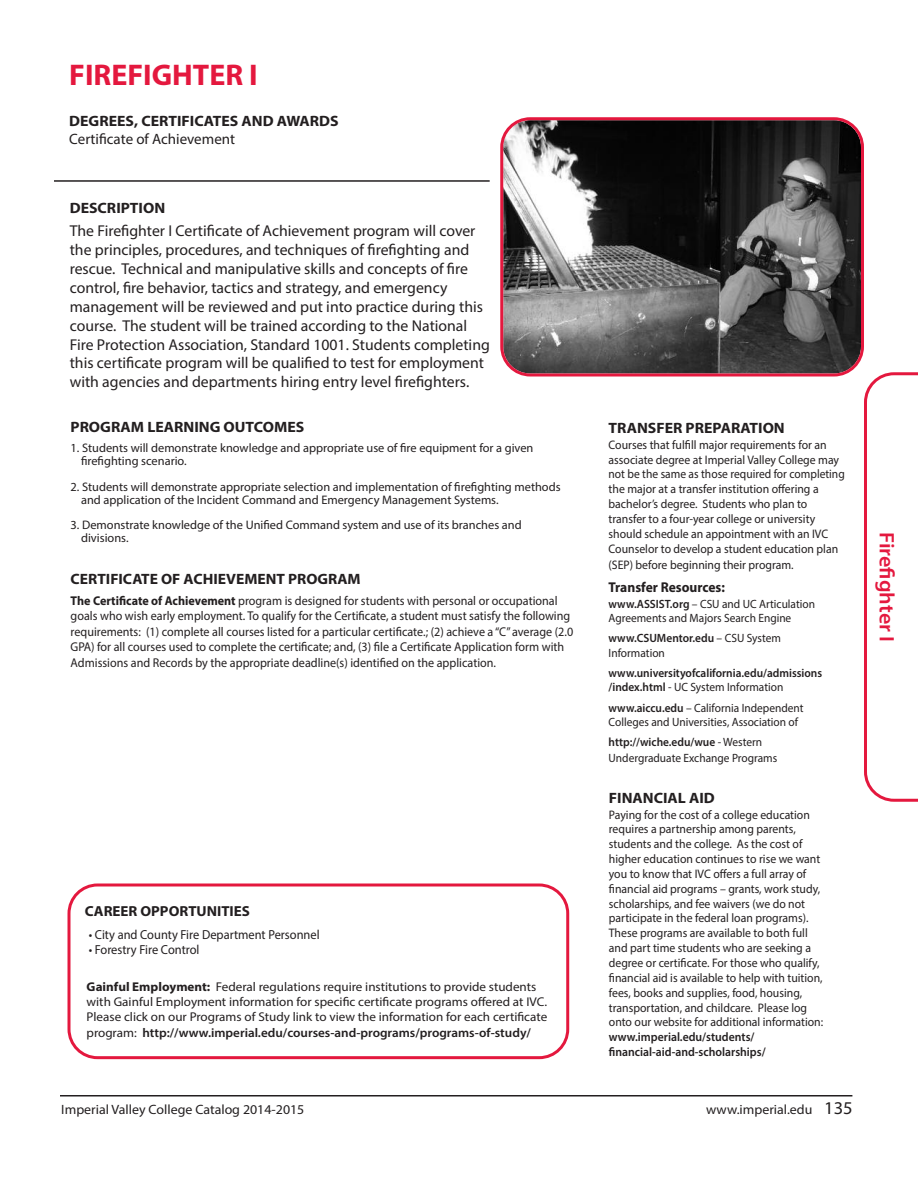
<style>
.page{position:relative;width:918px;height:1188px;background:#fff}
.page>*{position:absolute;margin:0;border:0;box-sizing:border-box;transform-origin:0 0}
.t1{font:700 30px "Myriad Pro";color:#e4183e}
.t2{font:600 21px "Myriad Pro";color:#e4183e;scale:1.05 1}
.t3{font:15.75px/18.9px "Myriad Pro";color:#231f20}
.t4{font:700 15px "Myriad Pro";color:#231f20;scale:1.05 1}
.t5{font:700 15px "Myriad Pro";color:#231f20;scale:1.04 1}
.t6{font:15px "Myriad Pro";color:#231f20}
.t7{font:700 14.55px "Myriad Pro";color:#231f20}
.t8{font:700 14.25px "Myriad Pro";color:#231f20;scale:.95 1}
.t9{font:13.5px "Myriad Pro";color:#231f20}
.t10{font:13.05px "Myriad Pro";color:#231f20;scale:.95 1}
.t11{font:12.75px/15.3px "Myriad Pro";color:#231f20;scale:.95 1}
.t12{font:12.75px/15.3px "Myriad Pro";color:#231f20}
.t13{font:12.3px/14.9px "Myriad Pro";color:#231f20;scale:.95 1}
.t14{font:12.3px/12.8px "Myriad Pro";color:#231f20}
.t15{font:600 12.3px/14.9px "Myriad Pro";color:#231f20;scale:.95 1}
.t16{font:12px/14.4px "Myriad Pro";color:#231f20;scale:.95 1}
.t17{font:600 12px/14.4px "Myriad Pro";color:#231f20;scale:.95 1}
.s1{font-weight:700}
.s2{font-weight:600}
.s3{font-weight:400}
.s4{font-size:18px}
</style>
<div class="page">
<svg style="left:68px;top:884px;width:501px;height:175px"></svg>
<hr style="left:54px;top:180px;width:436px;height:2px;background:#231f20">
<svg style="left:500px;top:117px;width:364px;height:259px;background:#595253"></svg>
<hr style="left:60px;top:1095px;width:792px;height:2px;background:#231f20">
<svg style="left:864px;top:372px;width:54px;height:430px"></svg>
<h1 class="t1" style="left:69px;top:64px;width:190px">FIREFIGHTER I</h1>
<p class="t4" style="left:69px;top:115px;width:258px">DEGREES, CERTIFICATES AND AWARDS</p>
<p class="t6" style="left:69px;top:133px;width:167px">Certificate of Achievement</p>
<p class="t4" style="left:70px;top:202px;width:92px">DESCRIPTION</p>
<p class="t3" style="left:70px;top:223px;width:422px">The Firefighter I Certificate of Achievement program will cover the principles, procedures, and techniques of firefighting and rescue. Technical and manipulative skills and concepts of fire control, fire behavior, tactics and strategy, and emergency management will be reviewed and put into practice during this course. The student will be trained according to the National Fire Protection Association, Standard 1001. Students completing this certificate program will be qualified to test for employment with agencies and departments hiring entry level firefighters.</p>
<p class="t4" style="left:71px;top:421px;width:224px">PROGRAM LEARNING OUTCOMES</p>
<p class="t14" style="left:81px;top:443px;width:454px;text-indent:-10px">1. Students will demonstrate knowledge and appropriate use of fire equipment for a given firefighting scenario.</p>
<p class="t14" style="left:81px;top:481px;width:481px;text-indent:-10px">2. Students will demonstrate appropriate selection and implementation of firefighting methods and application of the Incident Command and Emergency Management Systems.</p>
<p class="t14" style="left:81px;top:520px;width:442px;text-indent:-10px">3. Demonstrate knowledge of the Unified Command system and use of its branches and divisions.</p>
<p class="t5" style="left:71px;top:574px;width:280px">CERTIFICATE OF ACHIEVEMENT PROGRAM</p>
<p class="t11" style="left:71px;top:594px;width:531px"><span class="s1">The Certificate of Achievement</span> program is designed for students with personal or occupational goals who wish early employment. To qualify for the Certificate, a student must satisfy the following requirements: (1) complete all courses listed for a particular certificate.; (2) achieve a “C” average (2.0<br>GPA) for all courses used to complete the certificate; and, (3) file a Certificate Application form with</p>
<p class="t11" style="left:71px;top:657px;width:449px">Admissions and Records by the appropriate deadline(s) identified on the application.</p>
<p class="t7" style="left:85px;top:906px;width:167px">CAREER OPPORTUNITIES</p>
<p class="t10" style="left:89px;top:929px;width:245px">• City and County Fire Department Personnel</p>
<p class="t10" style="left:89px;top:945px;width:118px">• Forestry Fire Control</p>
<p class="t12" style="left:87px;top:980px;width:462px"><span class="s1">Gainful Employment:</span> Federal regulations require institutions to provide students with Gainful Employment information for specific certificate programs offered at IVC.<br>Please click on our Programs of Study link to view the information for each certificate program: <span class="s2">http://www.imperial.edu/courses-and-programs/programs-of-study/</span></p>
<p class="t4" style="left:609px;top:422px;width:169px">TRANSFER PREPARATION</p>
<p class="t13" style="left:609px;top:438px;width:250px">Courses that fulfill major requirements for an associate degree at Imperial Valley College may not be the same as those required for completing the major at a transfer institution offering a bachelor’s degree. Students who plan to transfer to a four-year college or university should schedule an appointment with an IVC Counselor to develop a student education plan (SEP) before beginning their program.</p>
<p class="t8" style="left:609px;top:582px;width:124px">Transfer Resources:</p>
<p class="t16" style="left:609px;top:598px;width:219px"><span class="s2">www.ASSIST.org</span> – CSU and UC Articulation<br>Agreements and Majors Search Engine</p>
<p class="t16" style="left:609px;top:632px;width:183px"><span class="s2">www.CSUMentor.edu</span> – CSU System<br>Information</p>
<p class="t17" style="left:609px;top:667px;width:226px">www.universityofcalifornia.edu/admissions /index.html <span class="s3">- UC System Information</span></p>
<p class="t16" style="left:609px;top:701px;width:207px"><span class="s2">www.aiccu.edu</span> – California Independent<br>Colleges and Universities, Association of</p>
<p class="t16" style="left:609px;top:736px;width:179px;line-height:15.1px"><span class="s2">http://wiche.edu/wue</span> - Western<br>Undergraduate Exchange Programs</p>
<p class="t4" style="left:609px;top:792px;width:103px">FINANCIAL AID</p>
<p class="t13" style="left:609px;top:808px;width:227px">Paying for the cost of a college education requires a partnership among parents, students and the college. As the cost of higher education continues to rise we want you to know that IVC offers a full array of financial aid programs – grants, work study, scholarships, and fee waivers (we do not participate in the federal loan programs).<br>These programs are available to both full and part time students who are seeking a degree or certificate. For those who qualify, financial aid is available to help with tuition, fees, books and supplies, food, housing, transportation, and childcare. Please log onto our website for additional information:</p>
<p class="t15" style="left:609px;top:1031px;width:167px">www.imperial.edu/students/ financial-aid-and-scholarships/</p>
<p class="t9" style="left:61px;top:1104px;width:245px">Imperial Valley College Catalog 2014-2015</p>
<p class="t9" style="left:706px;top:1104px;width:148px">www.imperial.edu <span class="s4">135</span></p>
<h2 class="t2" style="left:895px;top:532px;width:106px;rotate:90deg">Firefighter I</h2>
</div>
